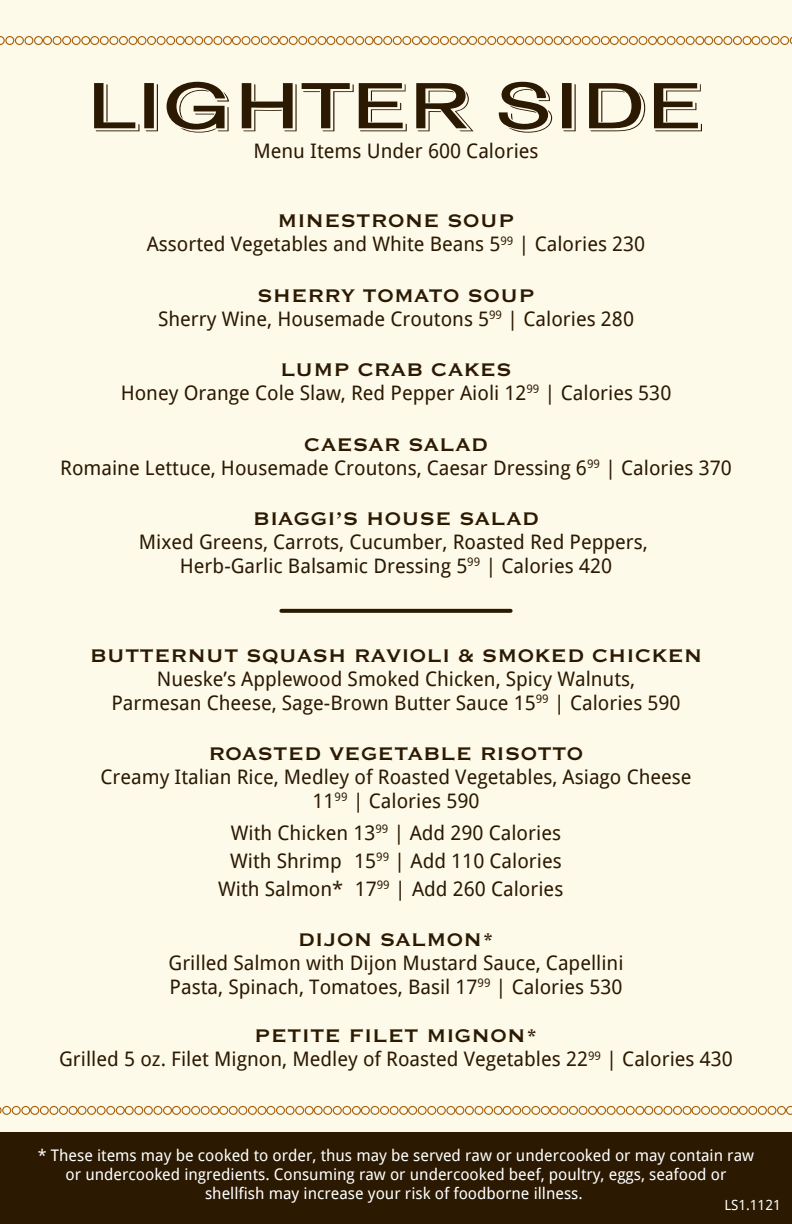
<style>
.page{position:relative;width:792px;height:1224px;background:#fefaea}
.page>*{position:absolute;margin:0;border:0;box-sizing:border-box;transform-origin:0 0}
.t1{font:64px "AG Old Face Shaded";letter-spacing:.02em;color:#2b1901;scale:1.35 1}
.t2{font:700 24px "Copperplate Gothic BT";color:#2b1901}
.t3{font:20px/24px "Droid Sans";color:#2b1901;text-align:center}
.t4{font:16px/19.2px "Droid Sans";color:#fff;text-align:center}
.t5{font:14px "Droid Sans";color:#fff}
</style>
<div class="page">
<div style="left:0;top:1132px;width:792px;height:92px;background:#2b1901"></div>
<svg style="left:0;top:36px;width:792px;height:9px"></svg>
<svg style="left:281px;top:609px;width:230px;height:4px"></svg>
<svg style="left:0;top:1106px;width:792px;height:9px"></svg>
<h1 class="t1" style="left:89px;top:66px;width:456px">LIGHTER SIDE</h1>
<p class="t3" style="left:253px;top:138px;width:287px">Menu Items Under 600 Calories</p>
<p class="t2" style="left:277px;top:208px;width:239px">MINESTRONE SOUP</p>
<p class="t3" style="left:147px;top:232px;width:500px">Assorted Vegetables and White Beans 5<sup>99</sup> | Calories 230</p>
<p class="t2" style="left:257px;top:283px;width:279px">SHERRY TOMATO SOUP</p>
<p class="t3" style="left:158px;top:306px;width:478px">Sherry Wine, Housemade Croutons 5<sup>99</sup> | Calories 280</p>
<p class="t2" style="left:280px;top:357px;width:233px">LUMP CRAB CAKES</p>
<p class="t3" style="left:121px;top:380px;width:552px">Honey Orange Cole Slaw, Red Pepper Aioli 12<sup>99</sup> | Calories 530</p>
<p class="t2" style="left:304px;top:432px;width:186px">CAESAR SALAD</p>
<p class="t3" style="left:60px;top:455px;width:673px">Romaine Lettuce, Housemade Croutons, Caesar Dressing 6<sup>99</sup> | Calories 370</p>
<p class="t2" style="left:253px;top:506px;width:288px">BIAGGI’S HOUSE SALAD</p>
<p class="t3" style="left:139px;top:529px;width:511px">Mixed Greens, Carrots, Cucumber, Roasted Red Peppers,<br>Herb-Garlic Balsamic Dressing 5<sup>99</sup> | Calories 420</p>
<p class="t2" style="left:90px;top:643px;width:614px">BUTTERNUT SQUASH RAVIOLI &amp; SMOKED CHICKEN</p>
<p class="t3" style="left:111px;top:666px;width:571px">Nueske’s Applewood Smoked Chicken, Spicy Walnuts,<br>Parmesan Cheese, Sage-Brown Butter Sauce 15<sup>99</sup> | Calories 590</p>
<p class="t2" style="left:208px;top:741px;width:377px">ROASTED VEGETABLE RISOTTO</p>
<p class="t3" style="left:100px;top:764px;width:593px">Creamy Italian Rice, Medley of Roasted Vegetables, Asiago Cheese<br>11<sup>99</sup> | Calories 590</p>
<p class="t3" style="left:218px;top:818px;width:347px;line-height:28px">With Chicken 13<sup>99</sup> | Add 290 Calories<br>With Shrimp 15<sup>99</sup> | Add 110 Calories<br>With Salmon* 17<sup>99</sup> | Add 260 Calories</p>
<p class="t2" style="left:298px;top:927px;width:198px">DIJON SALMON*</p>
<p class="t3" style="left:169px;top:950px;width:457px;text-align:left">Grilled Salmon with Dijon Mustard Sauce, Capellini<br>Pasta, Spinach, Tomatoes, Basil 17<sup>99</sup> | Calories 530</p>
<p class="t2" style="left:254px;top:1023px;width:285px">PETITE FILET MIGNON*</p>
<p class="t3" style="left:59px;top:1047px;width:675px">Grilled 5 oz. Filet Mignon, Medley of Roasted Vegetables 22<sup>99</sup> | Calories 430</p>
<p class="t4" style="left:38px;top:1145px;width:718px">* These items may be cooked to order, thus may be served raw or undercooked or may contain raw or undercooked ingredients. Consuming raw or undercooked beef, poultry, eggs, seafood or shellfish may increase your risk of foodborne illness.</p>
<p class="t5" style="left:724px;top:1196px;width:58px">LS1.1121</p>
</div>
